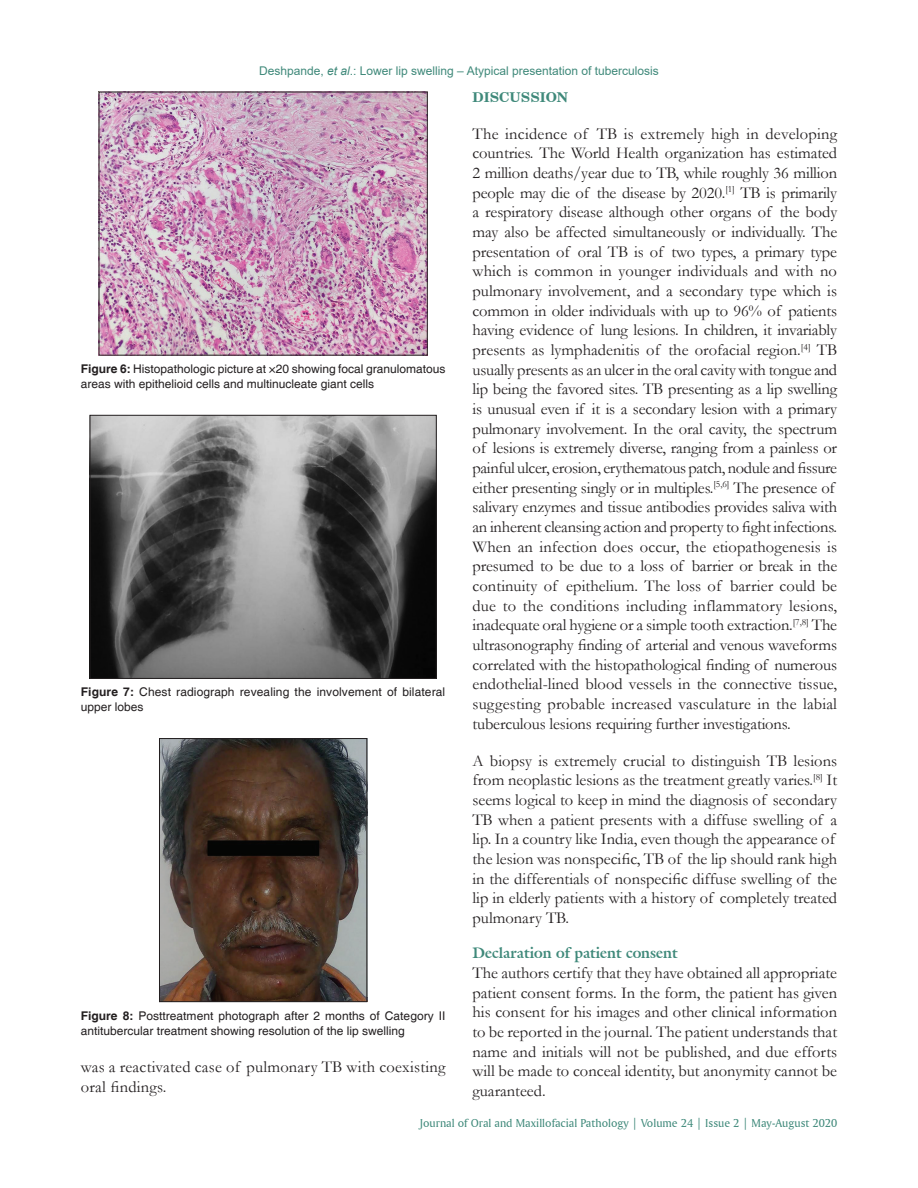
<style>
.page{position:relative;width:918px;height:1188px;background:#fff}
.page>*{position:absolute;margin:0;border:0;box-sizing:border-box;transform-origin:0 0}
.TX{font:16.5px/19.6px "Garamond";letter-spacing:-.005em;color:#231f20}
.TX-2{font:16.5px/19.5px "Garamond";letter-spacing:.015em;color:#231f20}
.t1{font:700 15px "Galliard IT Cby BT";color:#3f897a}
.t2{font:700 13.5px "Century Schoolbook BT";color:#3f897a}
.FGC{font:12px/15px "Helvetica";color:#231f20}
.t3{font:12px "Amerigo BT Roman A";color:#3f897a}
.t4{font:12px "Arial";color:#3f897a}
.s1{font-style:italic}
.s2{font-weight:700}
</style>
<div class="page">
<img style="left:101px;top:94px;width:325px;height:259px">
<img style="left:92px;top:417px;width:343px;height:260px">
<div style="left:90px;top:415px;width:347px;height:264px;border:1px solid #231f20"></div>
<img style="left:161px;top:740px;width:204px;height:260px">
<div style="left:159px;top:738px;width:208px;height:264px;border:1px solid #231f20"></div>
<p class="t4" style="left:259px;top:62px;width:401px">Deshpande, <span class="s1">et al</span>.: Lower lip swelling – Atypical presentation of tuberculosis</p>
<p class="FGC" style="left:81px;top:362px;width:366px"><span class="s2">Figure 6:</span> Histopathologic picture at ×20 showing focal granulomatous areas with epithelioid cells and multinucleate giant cells</p>
<p class="FGC" style="left:81px;top:685px;width:366px"><span class="s2">Figure 7:</span> Chest radiograph revealing the involvement of bilateral upper lobes</p>
<p class="FGC" style="left:81px;top:1008px;width:366px"><span class="s2">Figure 8:</span> Posttreatment photograph after 2 months of Category II antitubercular treatment showing resolution of the lip swelling</p>
<p class="TX-2" style="left:81px;top:1057px;width:366px">was a reactivated case of pulmonary TB with coexisting oral findings.</p>
<h1 class="t2" style="left:472px;top:89px;width:97px">DISCUSSION</h1>
<p class="TX" style="left:472px;top:123px;width:366px">The incidence of TB is extremely high in developing countries. The World Health organization has estimated 2 million deaths/year due to TB, while roughly 36 million people may die of the disease by 2020.<sup>[1]</sup> TB is primarily a respiratory disease although other organs of the body may also be affected simultaneously or individually. The presentation of oral TB is of two types, a primary type which is common in younger individuals and with no pulmonary involvement, and a secondary type which is common in older individuals with up to 96% of patients having evidence of lung lesions. In children, it invariably presents as lymphadenitis of the orofacial region.<sup>[4]</sup> TB usually presents as an ulcer in the oral cavity with tongue and lip being the favored sites. TB presenting as a lip swelling is unusual even if it is a secondary lesion with a primary pulmonary involvement. In the oral cavity, the spectrum of lesions is extremely diverse, ranging from a painless or painful ulcer, erosion, erythematous patch, nodule and fissure either presenting singly or in multiples.<sup>[5,6]</sup> The presence of salivary enzymes and tissue antibodies provides saliva with an inherent cleansing action and property to fight infections.<br>When an infection does occur, the etiopathogenesis is presumed to be due to a loss of barrier or break in the continuity of epithelium. The loss of barrier could be due to the conditions including inflammatory lesions, inadequate oral hygiene or a simple tooth extraction.<sup>[7,8]</sup> The ultrasonography finding of arterial and venous waveforms correlated with the histopathological finding of numerous endothelial‑lined blood vessels in the connective tissue, suggesting probable increased vasculature in the labial tuberculous lesions requiring further investigations.</p>
<p class="TX" style="left:472px;top:750px;width:366px">A biopsy is extremely crucial to distinguish TB lesions from neoplastic lesions as the treatment greatly varies.<sup>[8]</sup> It seems logical to keep in mind the diagnosis of secondary TB when a patient presents with a diffuse swelling of a lip. In a country like India, even though the appearance of the lesion was nonspecific, TB of the lip should rank high in the differentials of nonspecific diffuse swelling of the lip in elderly patients with a history of completely treated pulmonary TB.</p>
<h2 class="t1" style="left:472px;top:943px;width:207px">Declaration of patient consent</h2>
<p class="TX" style="left:472px;top:963px;width:366px;text-align:justify">The authors certify that they have obtained all appropriate patient consent forms. In the form, the patient has given his consent for his images and other clinical information to be reported in the journal. The patient understands that name and initials will not be published, and due efforts will be made to conceal identity, but anonymity cannot be guaranteed.</p>
<p class="t3" style="left:420px;top:1116px;width:419px">Journal of Oral and Maxillofacial Pathology | Volume 24 | Issue 2 | May-August 2020</p>
</div>
